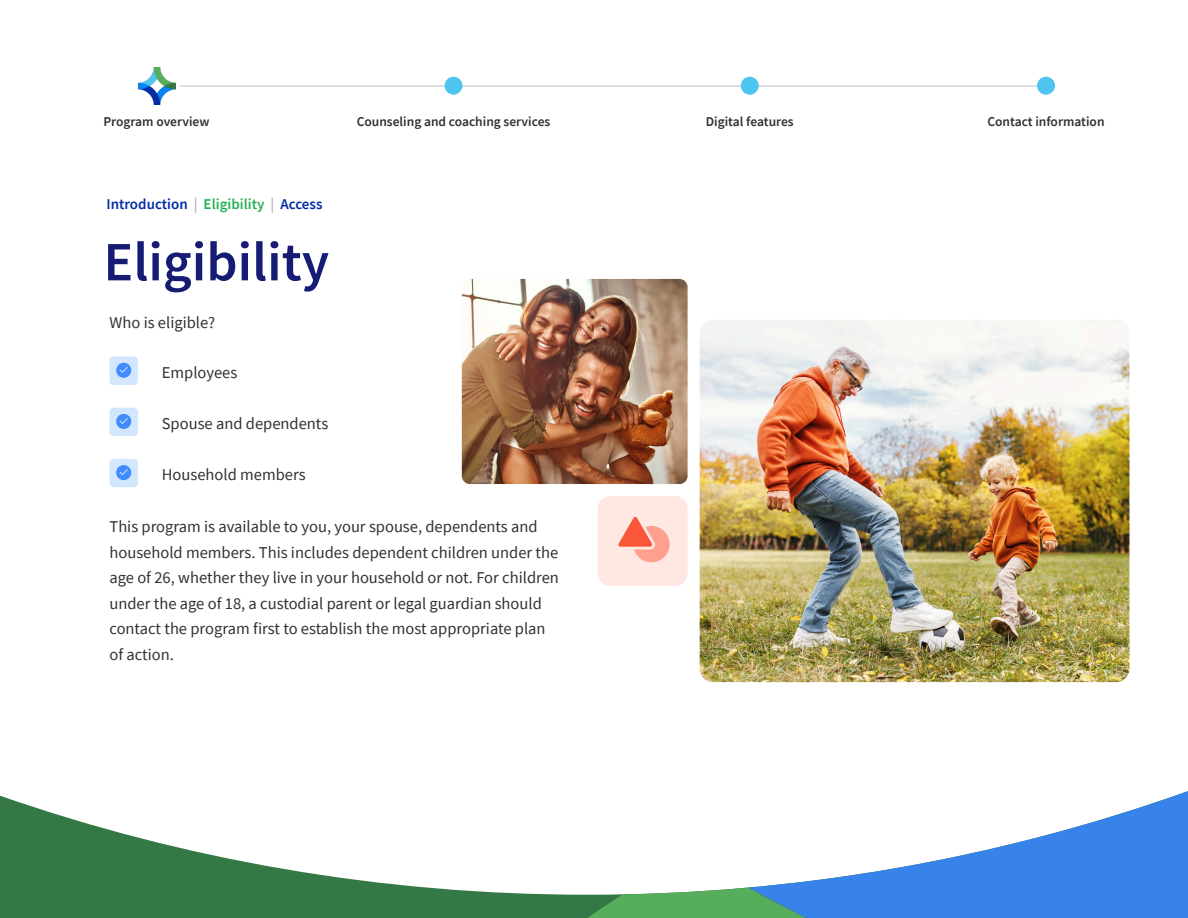
<style>
.page{position:relative;width:1188px;height:918px;background:#fff}
.page>*{position:absolute;margin:0;border:0;box-sizing:border-box;transform-origin:0 0}
.t1{font:600 55.5px "Source Sans Pro";color:#161b73}
.t2{font:16.5px/25.5px "Source Sans Pro";color:#313131}
.t3{font:600 15px "Source Sans Pro";color:#032ca5}
.t4{font:600 13.5px "Source Sans Pro";color:#313131}
.s1{color:#b2b2b2}
.s2{color:#25b153}
</style>
<div class="page">
<svg style="left:0;top:795px;width:748px;height:123px"></svg>
<svg style="left:748px;top:791px;width:440px;height:127px"></svg>
<svg style="left:496px;top:888px;width:457px;height:30px;background:#529a9c"></svg>
<div style="left:109px;top:357px;width:29px;height:28px;background:#d2e7fe;border-radius:4px"></div>
<div style="left:116px;top:363px;width:15px;height:15px;background:#418cfc;border-radius:50%"></div>
<svg style="left:119px;top:367px;width:9px;height:6px"></svg>
<div style="left:109px;top:408px;width:29px;height:28px;background:#d2e7fe;border-radius:4px"></div>
<div style="left:116px;top:414px;width:15px;height:15px;background:#418cfc;border-radius:50%"></div>
<svg style="left:119px;top:418px;width:9px;height:6px"></svg>
<div style="left:109px;top:459px;width:29px;height:28px;background:#d2e7fe;border-radius:4px"></div>
<div style="left:116px;top:465px;width:15px;height:15px;background:#418cfc;border-radius:50%"></div>
<svg style="left:119px;top:469px;width:9px;height:6px"></svg>
<img style="left:700px;top:320px;width:430px;height:362px">
<div style="left:598px;top:496px;width:90px;height:90px;background:#ffe7e2;border-radius:13px"></div>
<div style="left:633px;top:526px;width:37px;height:36px;background:#ffa08e;border-radius:50%"></div>
<svg style="left:618px;top:517px;width:38px;height:34px"></svg>
<img style="left:462px;top:279px;width:226px;height:205px">
<hr style="left:172px;top:86px;width:874px;height:1px;background:#bfbfbf">
<div style="left:135px;top:68px;width:45px;height:37px;background:#fff"></div>
<img style="left:139px;top:68px;width:37px;height:37px">
<div style="left:445px;top:77px;width:17px;height:18px;background:#4ec4f1;border-radius:50%"></div>
<div style="left:741px;top:77px;width:18px;height:18px;background:#4ec4f1;border-radius:50%"></div>
<div style="left:1037px;top:77px;width:18px;height:18px;background:#4ec4f1;border-radius:50%"></div>
<p class="t4" style="left:103px;top:112px;width:108px">Program overview</p>
<p class="t4" style="left:357px;top:112px;width:195px">Counseling and coaching services</p>
<p class="t4" style="left:706px;top:112px;width:89px">Digital features</p>
<p class="t4" style="left:987px;top:112px;width:119px">Contact information</p>
<p class="t3" style="left:106px;top:194px;width:217px">Introduction <span class="s1">|</span> <span class="s2">Eligibility</span> <span class="s1">|</span> Access</p>
<p class="t1" style="left:103px;top:225px;width:227px">Eligibility</p>
<p class="t2" style="left:109px;top:309px;width:107px">Who is eligible?</p>
<p class="t2" style="left:162px;top:360px;width:77px">Employees</p>
<p class="t2" style="left:162px;top:411px;width:168px">Spouse and dependents</p>
<p class="t2" style="left:162px;top:462px;width:145px">Household members</p>
<p class="t2" style="left:109px;top:514px;width:451px">This program is available to you, your spouse, dependents and household members. This includes dependent children under the age of 26, whether they live in your household or not. For children under the age of 18, a custodial parent or legal guardian should contact the program first to establish the most appropriate plan of action.</p>
</div>
